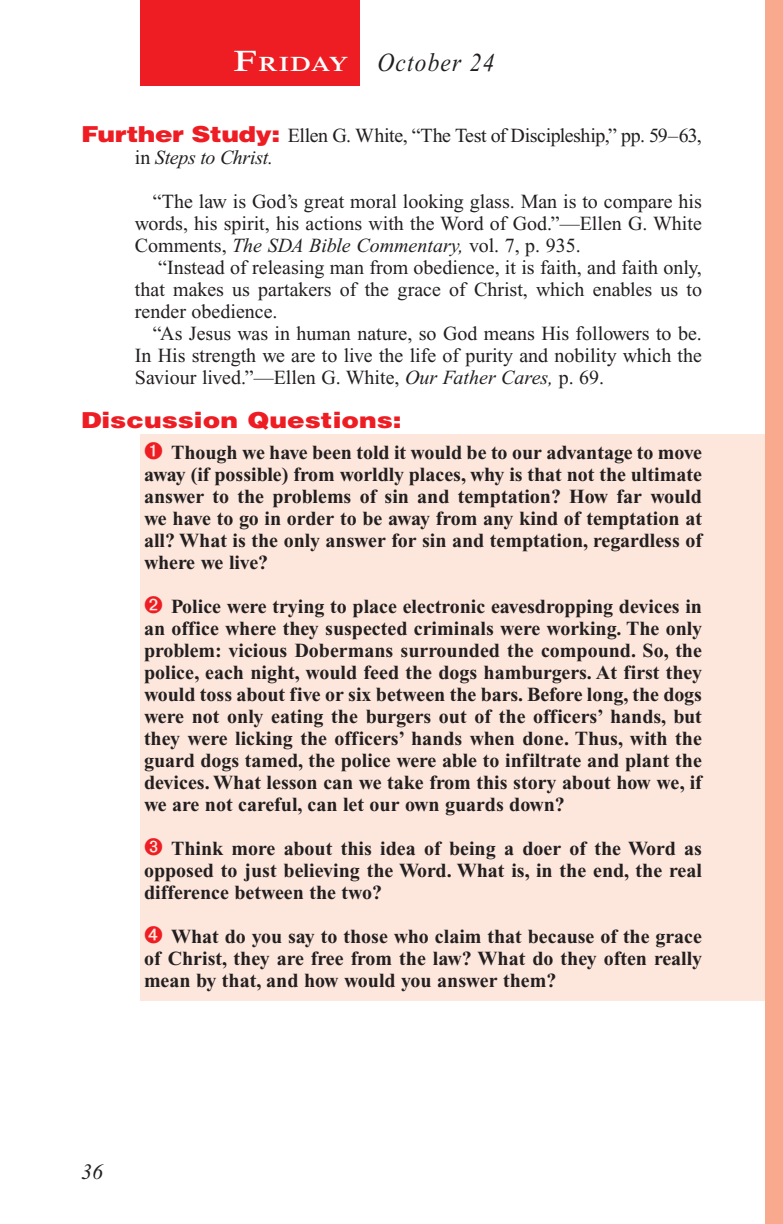
<style>
.page{position:relative;width:783px;height:1224px;background:#fff}
.page>*{position:absolute;margin:0;border:0;box-sizing:border-box;transform-origin:0 0}
.Lesson_Dates{font:italic 26px "Times New Roman PS Std";letter-spacing:.05em;color:#231f20;scale:.9 1}
.Question{font:900 22px "Helvetica LT Std";color:#ee1d23;scale:1.2 1}
.t1{font:italic 22px "Times New Roman PS Std";color:#231f20}
.Daily_Header{font:600 21px "Times NRMT Std";letter-spacing:.035em;color:#fff;scale:1.1 1}
.Numbered_Bullet_List{font:700 20px/22px "Times New Roman PS Std";color:#231f20;text-align:justify}
.Body{font:20px/22px "Times New Roman PS Std";color:#231f20;text-align:justify}
.Body_SB{font:20px/22px "Times New Roman PS Std";color:#231f20;text-align:justify}
.Question_NO_SB{font:20px/22px "Times New Roman PS Std";letter-spacing:-.03em;color:#231f20}
.s1{font-size:30px}
.s2{font-family:"Helvetica LT Std";font-weight:900;font-size:22px;color:#ee1d23}
.s3{font-style:italic}
</style>
<div class="page">
<div style="left:765px;top:0;width:18px;height:1224px;background:#f8a98e"></div>
<div style="left:140px;top:0;width:220px;height:86px;background:#ee1d23"></div>
<div style="left:141px;top:435px;width:624px;height:566px;background:#fde7dc"></div>
<p class="Daily_Header" style="left:234px;top:52px;width:106px"><span class="s1">F</span>riday</p>
<p class="Lesson_Dates" style="left:378px;top:48px;width:132px">October 24</p>
<p class="Question_NO_SB" style="left:135px;top:124px;width:568px;text-indent:-54px"><span class="s2">Further Study:</span> Ellen G. White, “The Test of Discipleship,” pp. 59–63, in <span class="s3">Steps to Christ.</span></p>
<p class="Body_SB" style="left:135px;top:190px;width:568px;text-indent:18px">“The law is God’s great moral looking glass. Man is to compare his words, his spirit, his actions with the Word of God.”—Ellen G. White Comments, <span class="s3">The SDA Bible Commentary,</span> vol. 7, p. 935.</p>
<p class="Body" style="left:135px;top:256px;width:569px;text-indent:23px">“Instead of releasing man from obedience, it is faith, and faith only, that makes us partakers of the grace of Christ, which enables us to render obedience.</p>
<p class="Body" style="left:135px;top:322px;width:569px;text-indent:18px">“As Jesus was in human nature, so God means His followers to be.<br>In His strength we are to live the life of purity and nobility which the Saviour lived.”—Ellen G. White, <span class="s3">Our Father Cares,</span> p. 69.</p>
<p class="Question" style="left:81px;top:406px;width:269px">Discussion Questions:</p>
<p class="Numbered_Bullet_List" style="left:144px;top:441px;width:560px;text-indent:27px">Though we have been told it would be to our advantage to move away (if possible) from worldly places, why is that not the ultimate answer to the problems of sin and temptation? How far would we have to go in order to be away from any kind of temptation at all? What is the only answer for sin and temptation, regardless of where we live?</p>
<p class="Numbered_Bullet_List" style="left:144px;top:595px;width:560px;text-indent:27px">Police were trying to place electronic eavesdropping devices in an office where they suspected criminals were working. The only problem: vicious Dobermans surrounded the compound. So, the police, each night, would feed the dogs hamburgers. At first they would toss about five or six between the bars. Before long, the dogs were not only eating the burgers out of the officers’ hands, but they were licking the officers’ hands when done. Thus, with the guard dogs tamed, the police were able to infiltrate and plant the devices. What lesson can we take from this story about how we, if we are not careful, can let our own guards down?</p>
<p class="Numbered_Bullet_List" style="left:144px;top:837px;width:559px;text-indent:27px">Think more about this idea of being a doer of the Word as opposed to just believing the Word. What is, in the end, the real difference between the two?</p>
<p class="Numbered_Bullet_List" style="left:144px;top:925px;width:560px;text-indent:27px">What do you say to those who claim that because of the grace of Christ, they are free from the law? What do they often really mean by that, and how would you answer them?</p>
<p class="t1" style="left:81px;top:1160px;width:23px">36</p>
</div>
